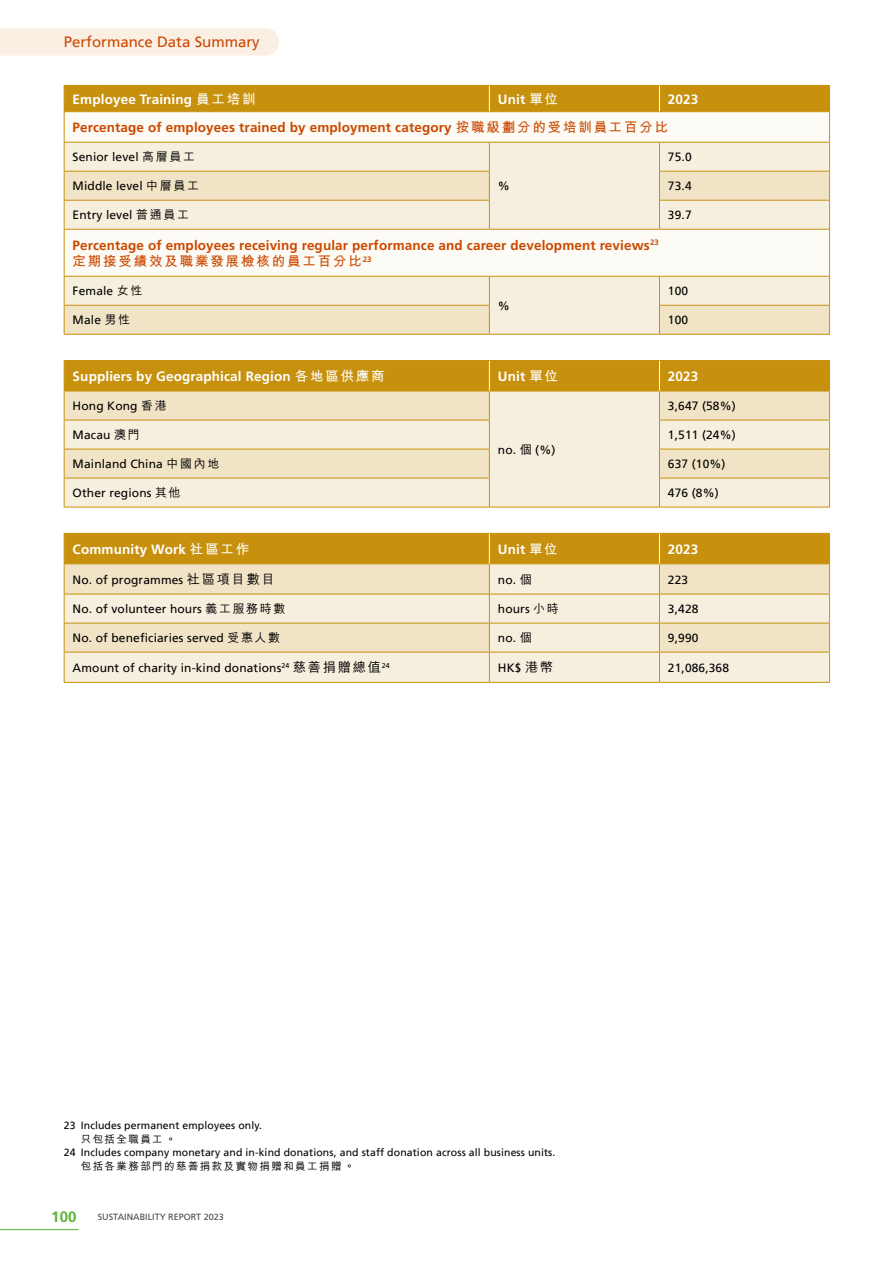
<style>
.page{position:relative;width:893px;height:1263px;background:#fff}
.page>*{position:absolute;margin:0;border:0;box-sizing:border-box;transform-origin:0 0}
.t1{font:15px "Frutiger LT";color:#cb4800}
.t2{font:700 15px "Frutiger LT Std";color:#58b431}
.t3{font:700 13.5px/28.3px "Frutiger LT Std";letter-spacing:.01em;color:#cb4800}
.t4{font:700 13.5px "Frutiger LT Std";letter-spacing:.01em;color:#fff}
.t5{font:13.5px "M Hei Bold HKSCS";letter-spacing:.135em;color:#cb4800}
.t6{font:12px "Frutiger LT";letter-spacing:.01em;color:#000}
.t7{font:10.5px "Frutiger LT";letter-spacing:.01em;color:#000}
.t8{font:10.5px "M Hei Medium HKSCS";letter-spacing:.135em;color:#000}
.t9{font:9px "Frutiger LT";color:#4c4948}
.s1{font-family:"M Hei Bold HKSCS";font-weight:400}
.s2{color:#fff}
.s3{font-family:"M Hei Medium HKSCS"}
.s4{font-family:"M Hei Bold HKSCS";font-weight:400;font-size:13.2px}
.s5{font-family:"M Hei Medium HKSCS";font-size:13.2px}
</style>
<div class="page">
<div style="left:0;top:28px;width:279px;height:28px;background:#fbefe4"></div>
<hr style="left:0;top:1229px;width:78px;height:1px;background:#58b431">
<div style="left:65px;top:112px;width:764px;height:30px;background:#fdfbf5"></div>
<div style="left:65px;top:143px;width:764px;height:28px;background:#f7efde"></div>
<svg style="left:65px;top:171px;width:764px;height:163px"></svg>
<hr style="left:64px;top:112px;width:1px;height:30px;background:#c7910d">
<hr style="left:829px;top:112px;width:1px;height:30px;background:#c7910d">
<hr style="left:64px;top:142px;width:425px;height:1px;background:#c7910d">
<hr style="left:489px;top:142px;width:170px;height:1px;background:#c7910d">
<hr style="left:659px;top:142px;width:171px;height:1px;background:#c7910d">
<hr style="left:64px;top:171px;width:426px;height:1px;background:#c7910d">
<hr style="left:659px;top:171px;width:171px;height:1px;background:#c7910d">
<hr style="left:64px;top:200px;width:426px;height:1px;background:#c7910d">
<svg style="left:64px;top:143px;width:1px;height:86px"></svg>
<svg style="left:489px;top:143px;width:1px;height:86px"></svg>
<hr style="left:659px;top:200px;width:171px;height:1px;background:#c7910d">
<svg style="left:659px;top:143px;width:1px;height:86px"></svg>
<svg style="left:829px;top:143px;width:1px;height:86px"></svg>
<hr style="left:64px;top:229px;width:425px;height:1px;background:#c7910d">
<hr style="left:64px;top:230px;width:1px;height:46px;background:#c7910d">
<hr style="left:489px;top:229px;width:170px;height:1px;background:#c7910d">
<hr style="left:659px;top:229px;width:171px;height:1px;background:#c7910d">
<hr style="left:829px;top:230px;width:1px;height:46px;background:#c7910d">
<hr style="left:64px;top:276px;width:425px;height:1px;background:#c7910d">
<hr style="left:659px;top:276px;width:171px;height:1px;background:#c7910d">
<hr style="left:64px;top:305px;width:426px;height:1px;background:#c7910d">
<svg style="left:64px;top:277px;width:1px;height:57px"></svg>
<hr style="left:659px;top:305px;width:171px;height:1px;background:#c7910d">
<svg style="left:829px;top:277px;width:1px;height:57px"></svg>
<hr style="left:64px;top:334px;width:425px;height:1px;background:#c7910d">
<hr style="left:659px;top:334px;width:171px;height:1px;background:#c7910d">
<div style="left:64px;top:85px;width:766px;height:27px;background:#c7910d"></div>
<hr style="left:489px;top:276px;width:170px;height:1px;background:#c7910d">
<svg style="left:489px;top:277px;width:1px;height:57px"></svg>
<svg style="left:659px;top:277px;width:1px;height:57px"></svg>
<hr style="left:489px;top:334px;width:170px;height:1px;background:#c7910d">
<hr style="left:489px;top:507px;width:170px;height:1px;background:#c7910d">
<hr style="left:64px;top:507px;width:425px;height:1px;background:#c7910d">
<svg style="left:64px;top:360px;width:766px;height:147px;background:#e9d5a5"></svg>
<hr style="left:659px;top:507px;width:171px;height:1px;background:#c7910d">
<hr style="left:489px;top:361px;width:1px;height:30px;background:#fff">
<hr style="left:659px;top:361px;width:1px;height:30px;background:#fff">
<svg style="left:65px;top:564px;width:764px;height:118px;background:#f3e8d1"></svg>
<hr style="left:64px;top:564px;width:1px;height:30px;background:#c7910d">
<hr style="left:489px;top:564px;width:1px;height:30px;background:#c7910d">
<hr style="left:659px;top:564px;width:1px;height:30px;background:#c7910d">
<hr style="left:829px;top:564px;width:1px;height:30px;background:#c7910d">
<hr style="left:64px;top:594px;width:425px;height:1px;background:#c7910d">
<hr style="left:489px;top:594px;width:170px;height:1px;background:#c7910d">
<hr style="left:659px;top:594px;width:171px;height:1px;background:#c7910d">
<hr style="left:64px;top:623px;width:425px;height:1px;background:#c7910d">
<svg style="left:64px;top:594px;width:1px;height:58px"></svg>
<hr style="left:489px;top:623px;width:170px;height:1px;background:#c7910d">
<svg style="left:489px;top:594px;width:1px;height:58px"></svg>
<hr style="left:659px;top:623px;width:171px;height:1px;background:#c7910d">
<svg style="left:659px;top:594px;width:1px;height:58px"></svg>
<svg style="left:829px;top:594px;width:1px;height:58px"></svg>
<hr style="left:64px;top:652px;width:425px;height:1px;background:#c7910d">
<hr style="left:64px;top:652px;width:1px;height:30px;background:#c7910d">
<hr style="left:489px;top:652px;width:170px;height:1px;background:#c7910d">
<hr style="left:489px;top:652px;width:1px;height:30px;background:#c7910d">
<hr style="left:659px;top:652px;width:171px;height:1px;background:#c7910d">
<hr style="left:659px;top:652px;width:1px;height:30px;background:#c7910d">
<hr style="left:829px;top:652px;width:1px;height:30px;background:#c7910d">
<hr style="left:64px;top:682px;width:425px;height:1px;background:#c7910d">
<hr style="left:489px;top:682px;width:170px;height:1px;background:#c7910d">
<hr style="left:659px;top:682px;width:171px;height:1px;background:#c7910d">
<div style="left:64px;top:533px;width:766px;height:31px;background:#c7910d"></div>
<p class="t1" style="left:64px;top:33px;width:197px">Performance Data Summary</p>
<p class="t4" style="left:73px;top:91px;width:184px">Employee Training <span class="s1">員工培訓</span></p>
<p class="t4" style="left:498px;top:91px;width:62px">Unit <span class="s1">單位</span></p>
<p class="t3" style="left:73px;top:85px;width:627px;text-indent:595px"><span class="s2">2023<br></span>Percentage of employees trained by employment category <span class="s1">按職級劃分的受培訓員工百分比</span></p>
<p class="t6" style="left:73px;top:150px;width:124px">Senior level <span class="s3">高層員工</span></p>
<p class="t6" style="left:498px;top:179px;width:13px">%</p>
<p class="t6" style="left:668px;top:150px;width:25px">75.0</p>
<p class="t6" style="left:73px;top:179px;width:128px">Middle level <span class="s3">中層員工</span></p>
<p class="t6" style="left:668px;top:179px;width:25px">73.4</p>
<p class="t6" style="left:73px;top:208px;width:118px">Entry level <span class="s3">普通員工</span></p>
<p class="t6" style="left:668px;top:208px;width:25px">39.7</p>
<p class="t3" style="left:73px;top:231px;width:588px">Percentage of employees receiving regular performance and career development reviews<sup>23</sup></p>
<p class="t5" style="left:73px;top:251px;width:300px">定期接受績效及職業發展檢核的員工百分比<sup>23</sup></p>
<p class="t6" style="left:73px;top:284px;width:71px">Female <span class="s3">女性</span></p>
<p class="t6" style="left:498px;top:299px;width:13px">%</p>
<p class="t6" style="left:668px;top:284px;width:22px">100</p>
<p class="t6" style="left:73px;top:313px;width:59px">Male <span class="s3">男性</span></p>
<p class="t6" style="left:668px;top:313px;width:22px">100</p>
<p class="t4" style="left:73px;top:368px;width:314px">Suppliers by Geographical Region <span class="s1">各地區供應商</span></p>
<p class="t4" style="left:498px;top:368px;width:62px">Unit <span class="s1">單位</span></p>
<p class="t4" style="left:668px;top:368px;width:32px">2023</p>
<p class="t6" style="left:73px;top:399px;width:96px">Hong Kong <span class="s3">香港</span></p>
<p class="t6" style="left:498px;top:442px;width:59px">no. <span class="s3">個</span> (%)</p>
<p class="t6" style="left:668px;top:399px;width:69px">3,647 (58%)</p>
<p class="t6" style="left:73px;top:428px;width:69px">Macau <span class="s3">澳門</span></p>
<p class="t6" style="left:668px;top:428px;width:69px">1,511 (24%)</p>
<p class="t6" style="left:73px;top:457px;width:148px">Mainland China <span class="s3">中國內地</span></p>
<p class="t6" style="left:668px;top:457px;width:59px">637 (10%)</p>
<p class="t6" style="left:73px;top:486px;width:109px">Other regions <span class="s3">其他</span></p>
<p class="t6" style="left:668px;top:486px;width:52px">476 (8%)</p>
<p class="t4" style="left:73px;top:541px;width:178px">Community Work <span class="s1">社區工作</span></p>
<p class="t4" style="left:498px;top:541px;width:61px">Unit <span class="s4">單位</span></p>
<p class="t4" style="left:668px;top:541px;width:32px">2023</p>
<p class="t6" style="left:73px;top:573px;width:204px">No. of programmes <span class="s5">社區項目數目</span></p>
<p class="t6" style="left:498px;top:572px;width:35px">no. <span class="s3">個</span></p>
<p class="t6" style="left:668px;top:572px;width:22px">223</p>
<p class="t6" style="left:73px;top:602px;width:214px">No. of volunteer hours <span class="s3">義工服務時數</span></p>
<p class="t6" style="left:498px;top:602px;width:63px">hours <span class="s3">小時</span></p>
<p class="t6" style="left:668px;top:602px;width:32px">3,428</p>
<p class="t6" style="left:73px;top:631px;width:209px">No. of beneficiaries served <span class="s3">受惠人數</span></p>
<p class="t6" style="left:498px;top:631px;width:35px">no. <span class="s3">個</span></p>
<p class="t6" style="left:668px;top:631px;width:32px">9,990</p>
<p class="t6" style="left:73px;top:661px;width:319px">Amount of charity in-kind donations<sup>24</sup> <span class="s5">慈善捐贈總值</span><sup>24</sup></p>
<p class="t6" style="left:498px;top:661px;width:57px">HK$ <span class="s5">港幣</span></p>
<p class="t6" style="left:668px;top:661px;width:63px">21,086,368</p>
<p class="t7" style="left:64px;top:1119px;width:200px">23 Includes permanent employees only.</p>
<p class="t8" style="left:81px;top:1131px;width:97px">只包括全職員工。</p>
<p class="t7" style="left:64px;top:1146px;width:493px">24 Includes company monetary and in-kind donations, and staff donation across all business units.</p>
<p class="t8" style="left:81px;top:1158px;width:275px">包括各業務部門的慈善捐款及實物捐贈和員工捐贈。</p>
<p class="t2" style="left:51px;top:1207px;width:27px">100</p>
<p class="t9" style="left:98px;top:1211px;width:127px">SUSTAINABILITY REPORT 2023</p>
</div>
